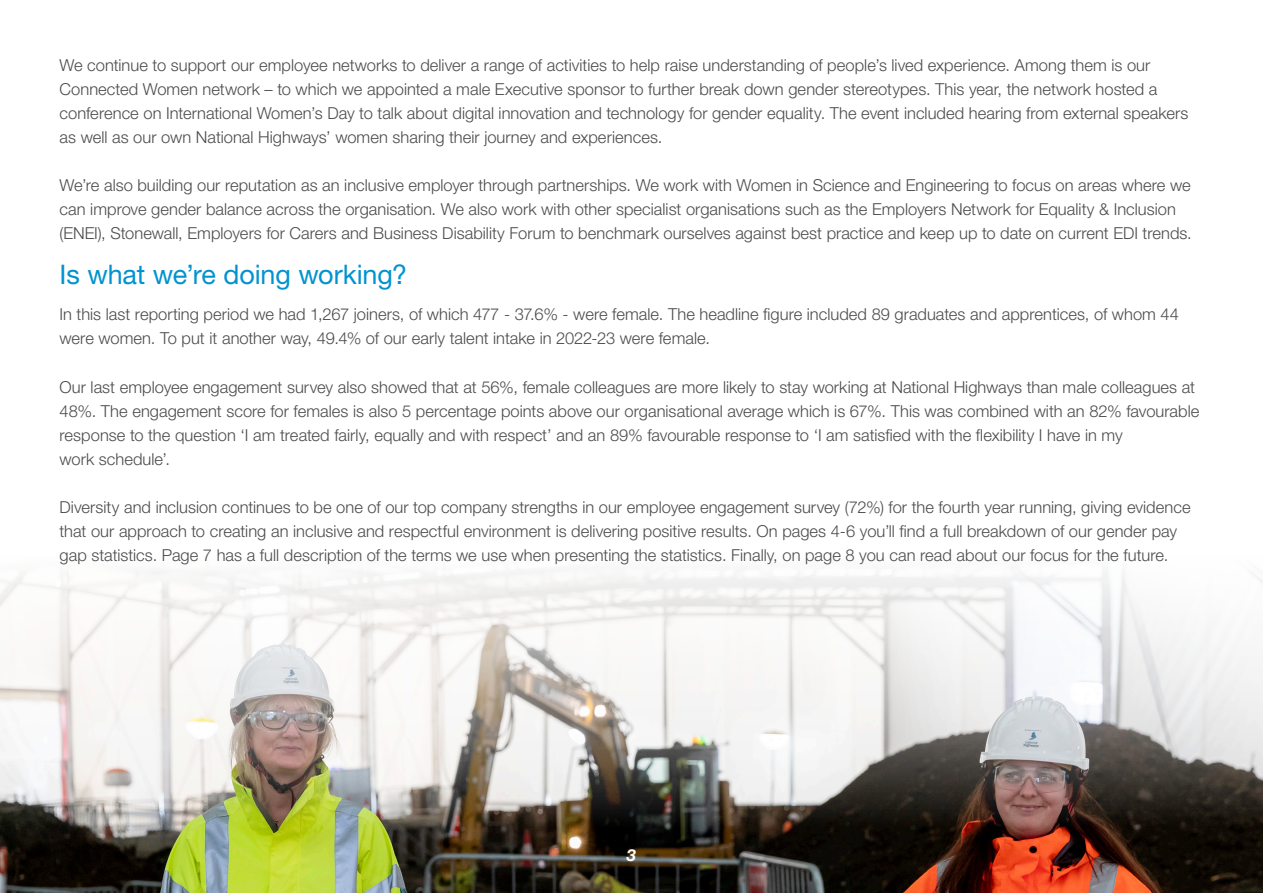
<style>
.page{position:relative;width:1263px;height:893px;background:#fff}
.page>*{position:absolute;margin:0;border:0;box-sizing:border-box;transform-origin:0 0}
.B_Head{font:27px "Helvetica Neue LT Pro";letter-spacing:-.005em;color:#0093d0}
.Body_text{font:300 16.5px/24px "Helvetica Neue LT Pro";color:#4b4c4d}
.Body_text-2{font:italic 700 16.5px "Helvetica Neue LT Pro";color:#fff}
</style>
<div class="page">
<img style="left:0;top:571px;width:1263px;height:322px">
<p class="Body_text" style="left:60px;top:53px;width:1130px">We continue to support our employee networks to deliver a range of activities to help raise understanding of people’s lived experience. Among them is our Connected Women network – to which we appointed a male Executive sponsor to further break down gender stereotypes. This year, the network hosted a conference on International Women’s Day to talk about digital innovation and technology for gender equality. The event included hearing from external speakers as well as our own National Highways’ women sharing their journey and experiences.</p>
<p class="Body_text" style="left:60px;top:173px;width:1134px">We’re also building our reputation as an inclusive employer through partnerships. We work with Women in Science and Engineering to focus on areas where we can improve gender balance across the organisation. We also work with other specialist organisations such as the Employers Network for Equality &amp; Inclusion (ENEI), Stonewall, Employers for Carers and Business Disability Forum to benchmark ourselves against best practice and keep up to date on current EDI trends.</p>
<h2 class="B_Head" style="left:60px;top:257px;width:349px">Is what we’re doing working?</h2>
<p class="Body_text" style="left:60px;top:302px;width:1121px">In this last reporting period we had 1,267 joiners, of which 477 - 37.6% - were female. The headline figure included 89 graduates and apprentices, of whom 44 were women. To put it another way, 49.4% of our early talent intake in 2022-23 were female.</p>
<p class="Body_text" style="left:60px;top:374px;width:1141px">Our last employee engagement survey also showed that at 56%, female colleagues are more likely to stay working at National Highways than male colleagues at 48%. The engagement score for females is also 5 percentage points above our organisational average which is 67%. This was combined with an 82% favourable response to the question ‘I am treated fairly, equally and with respect’ and an 89% favourable response to ‘I am satisfied with the flexibility I have in my<br>work schedule’.</p>
<p class="Body_text" style="left:60px;top:494px;width:1132px">Diversity and inclusion continues to be one of our top company strengths in our employee engagement survey (72%) for the fourth year running, giving evidence that our approach to creating an inclusive and respectful environment is delivering positive results. On pages 4-6 you’ll find a full breakdown of our gender pay gap statistics. Page 7 has a full description of the terms we use when presenting the statistics. Finally, on page 8 you can read about our focus for the future.</p>
<p class="Body_text-2" style="left:627px;top:844px;width:11px">3</p>
</div>
